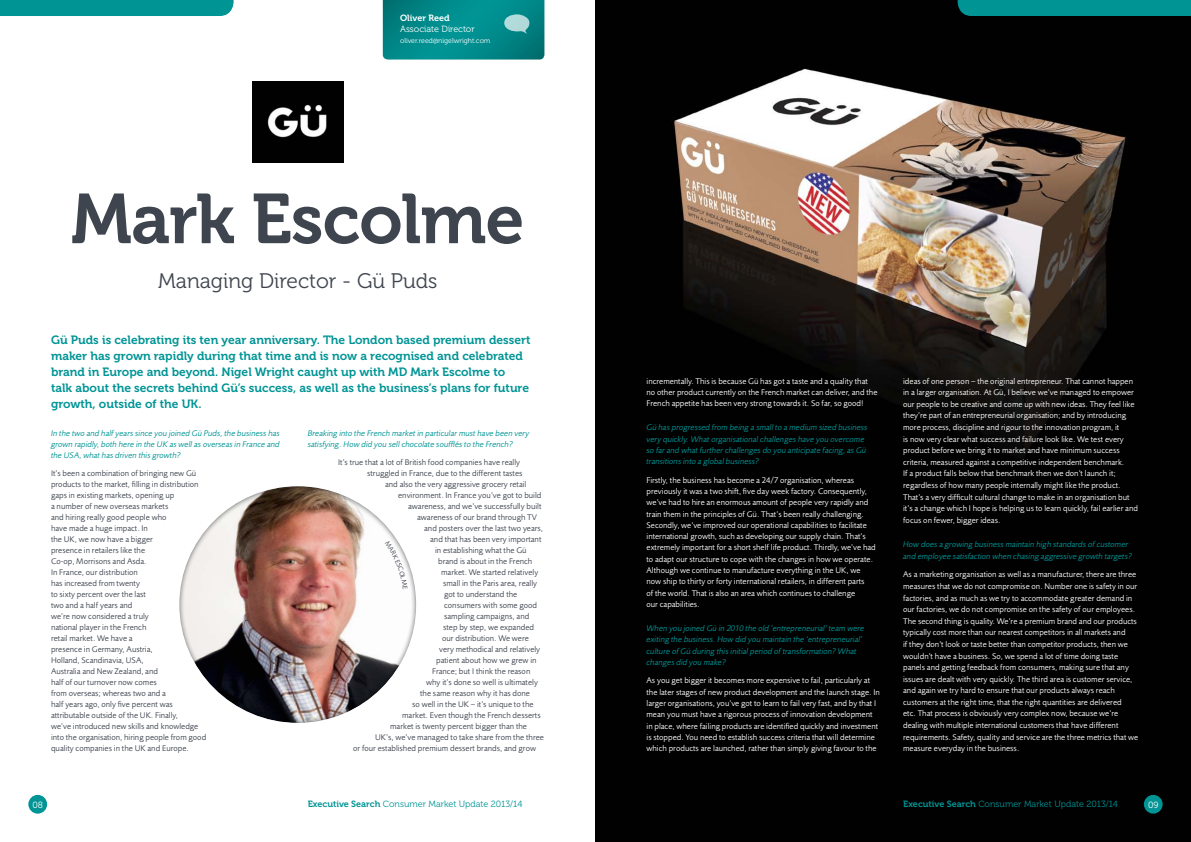
<style>
.page{position:relative;width:1191px;height:842px;background:#fff}
.page>*{position:absolute;margin:0;border:0;box-sizing:border-box;transform-origin:0 0}
.t1{font:70px "Museo 700";letter-spacing:-.015em;color:#3f454f}
.t2{font:21px "Museo 300";color:#3f454f}
.t3{font:12px/16px "Museo 700";color:#009495}
.t4{font:9px "Museo 300";color:#009495}
.t5{font:9px "Museo 300";color:#fff}
.t6{font:9px "Museo 700";color:#fff}
.t7{font:8.5px/11.6px "Foundry Sans";color:#fff}
.t8{font:8.5px/11px "Foundry Sans";color:#3f454f}
.t9{font:italic 8.5px/11.3px "Foundry Sans";color:#009495}
.t10{font:7px "Museo 300";color:#fff}
.s1{font-family:"Museo 700"}
</style>
<div class="page">
<img style="left:595px;top:0;width:596px;height:842px">
<div style="left:0;top:0;width:234px;height:16px;background:#009495"></div>
<div style="left:28px;top:795px;width:19px;height:19px;background:#009495;border-radius:50%"></div>
<div style="left:957px;top:0;width:234px;height:16px;background:#009495"></div>
<div style="left:1143px;top:795px;width:19px;height:19px;background:#009495;border-radius:50%"></div>
<img style="left:252px;top:82px;width:91px;height:81px">
<div style="left:171px;top:484px;width:254px;height:239px;background:#000;opacity:.75"></div>
<svg style="left:383px;top:0;width:161px;height:60px;background:#088b8c"></svg>
<svg style="left:385px;top:541px;width:23px;height:48px"></svg>
<p class="t6" style="left:400px;top:13px;width:51px">Oliver Reed</p>
<p class="t5" style="left:400px;top:24px;width:76px">Associate Director</p>
<p class="t10" style="left:400px;top:37px;width:92px">oliver.reed@nigelwright.com</p>
<h1 class="t1" style="left:71px;top:180px;width:455px">Mark Escolme</h1>
<h2 class="t2" style="left:158px;top:269px;width:281px">Managing Director - Gü Puds</h2>
<p class="t3" style="left:51px;top:332px;width:481px">Gü Puds is celebrating its ten year anniversary. The London based premium dessert maker has grown rapidly during that time and is now a recognised and celebrated brand in Europe and beyond. Nigel Wright caught up with MD Mark Escolme to<br>talk about the secrets behind Gü’s success, as well as the business’s plans for future growth, outside of the UK.</p>
<p class="t9" style="left:51px;top:428px;width:230px;line-height:11px;text-align:justify">In the two and half years since you joined Gü Puds, the business has grown rapidly, both here in the UK as well as overseas in France and the USA, what has driven this growth?</p>
<p class="t8" style="left:51px;top:468px;width:157px">It’s been a combination of bringing new Gü products to the market, filling in distribution gaps in existing markets, opening up<br>a number of new overseas markets<br>and hiring really good people who<br>have made a huge impact. In<br>the UK, we now have a bigger<br>presence in retailers like the<br>Co-op, Morrisons and Asda.<br>In France, our distribution<br>has increased from twenty<br>to sixty percent over the last<br>two and a half years and<br>we’re now considered a truly<br>national player in the French<br>retail market. We have a<br>presence in Germany, Austria,<br>Holland, Scandinavia, USA,<br>Australia and New Zealand, and<br>half of our turnover now comes<br>from overseas; whereas two and a<br>half years ago, only five percent was attributable outside of the UK. Finally,<br>we’ve introduced new skills and knowledge into the organisation, hiring people from good quality companies in the UK and Europe.</p>
<p class="t9" style="left:308px;top:428px;width:223px;line-height:11px">Breaking into the French market in particular must have been very satisfying. How did you sell chocolate soufflés to the French?</p>
<p class="t8" style="left:338px;top:457px;width:183px">It’s true that a lot of British food companies have really</p>
<p class="t8" style="left:367px;top:468px;width:157px">struggled in France, due to the different tastes</p>
<p class="t8" style="left:385px;top:479px;width:143px">and also the very aggressive grocery retail</p>
<p class="t8" style="left:398px;top:490px;width:145px">environment. In France you’ve got to build</p>
<p class="t8" style="left:408px;top:501px;width:135px">awareness, and we’ve successfully built</p>
<p class="t8" style="left:417px;top:512px;width:121px">awareness of our brand through TV</p>
<p class="t8" style="left:424px;top:523px;width:120px">and posters over the last two years,</p>
<p class="t8" style="left:430px;top:534px;width:113px">and that has been very important</p>
<p class="t8" style="left:435px;top:545px;width:93px">in establishing what the Gü</p>
<p class="t8" style="left:438px;top:556px;width:96px">brand is about in the French</p>
<p class="t8" style="left:441px;top:567px;width:99px">market. We started relatively</p>
<p class="t8" style="left:443px;top:578px;width:95px">small in the Paris area, really</p>
<p class="t8" style="left:444px;top:589px;width:75px">got to understand the</p>
<p class="t8" style="left:444px;top:600px;width:94px">consumers with some good</p>
<p class="t8" style="left:444px;top:611px;width:87px">sampling campaigns, and</p>
<p class="t8" style="left:443px;top:622px;width:92px">step by step, we expanded</p>
<p class="t8" style="left:442px;top:633px;width:88px">our distribution. We were</p>
<p class="t8" style="left:439px;top:644px;width:102px">very methodical and relatively</p>
<p class="t8" style="left:436px;top:655px;width:102px">patient about how we grew in</p>
<p class="t8" style="left:432px;top:666px;width:100px">France; but I think the reason</p>
<p class="t8" style="left:426px;top:677px;width:113px">why it’s done so well is ultimately</p>
<p class="t8" style="left:420px;top:688px;width:111px">the same reason why it has done</p>
<p class="t8" style="left:412px;top:699px;width:123px">so well in the UK – it’s unique to the</p>
<p class="t8" style="left:402px;top:710px;width:140px">market. Even though the French desserts</p>
<p class="t8" style="left:390px;top:721px;width:138px">market is twenty percent bigger than the</p>
<p class="t8" style="left:375px;top:732px;width:170px">UK’s, we’ve managed to take share from the three</p>
<p class="t8" style="left:353px;top:743px;width:184px">or four established premium dessert brands, and grow</p>
<p class="t7" style="left:646px;top:375px;width:232px;line-height:11.3px">incrementally. This is because Gü has got a taste and a quality that no other product currently on the French market can deliver, and the<br>French appetite has been very strong towards it. So far, so good!</p>
<p class="t9" style="left:646px;top:422px;width:223px">Gü has progressed from being a small to a medium sized business very quickly. What organisational challenges have you overcome so far and what further challenges do you anticipate facing, as Gü transitions into a global business?</p>
<p class="t7" style="left:646px;top:474px;width:231px;line-height:11.3px">Firstly, the business has become a 24/7 organisation, whereas previously it was a two shift, five day week factory. Consequently, we’ve had to hire an enormous amount of people very rapidly and train them in the principles of Gü. That’s been really challenging.<br>Secondly, we’ve improved our operational capabilities to facilitate international growth, such as developing our supply chain. That’s extremely important for a short shelf life product. Thirdly, we’ve had to adapt our structure to cope with the changes in how we operate.<br>Although we continue to manufacture everything in the UK, we now ship to thirty or forty international retailers, in different parts<br>of the world. That is also an area which continues to challenge<br>our capabilities.</p>
<p class="t9" style="left:646px;top:622px;width:219px">When you joined Gü in 2010 the old ‘entrepreneurial’ team were exiting the business. How did you maintain the ‘entrepreneurial’ culture of Gü during this initial period of transformation? What changes did you make?</p>
<p class="t7" style="left:646px;top:675px;width:235px;line-height:11.3px">As you get bigger it becomes more expensive to fail, particularly at the later stages of new product development and the launch stage. In larger organisations, you’ve got to learn to fail very fast, and by that I mean you must have a rigorous process of innovation development in place, where failing products are identified quickly and investment is stopped. You need to establish success criteria that will determine which products are launched, rather than simply giving favour to the</p>
<p class="t7" style="left:903px;top:375px;width:236px">ideas of one person – the original entrepreneur. That cannot happen in a larger organisation. At Gü, I believe we’ve managed to empower our people to be creative and come up with new ideas. They feel like they’re part of an entrepreneurial organisation; and by introducing more process, discipline and rigour to the innovation program, it<br>is now very clear what success and failure look like. We test every product before we bring it to market and have minimum success criteria, measured against a competitive independent benchmark.<br>If a product falls below that benchmark then we don’t launch it; regardless of how many people internally might like the product.<br>That’s a very difficult cultural change to make in an organisation but it’s a change which I hope is helping us to learn quickly, fail earlier and focus on fewer, bigger ideas.</p>
<p class="t9" style="left:903px;top:538px;width:230px;line-height:11.6px">How does a growing business maintain high standards of customer and employee satisfaction when chasing aggressive growth targets?</p>
<p class="t7" style="left:903px;top:569px;width:237px">As a marketing organisation as well as a manufacturer, there are three measures that we do not compromise on. Number one is safety in our factories, and as much as we try to accommodate greater demand in our factories, we do not compromise on the safety of our employees.<br>The second thing is quality. We’re a premium brand and our products typically cost more than our nearest competitors in all markets and<br>if they don’t look or taste better than competitor products, then we wouldn’t have a business. So, we spend a lot of time doing taste panels and getting feedback from consumers, making sure that any issues are dealt with very quickly. The third area is customer service, and again we try hard to ensure that our products always reach customers at the right time, that the right quantities are delivered<br>etc. That process is obviously very complex now, because we’re dealing with multiple international customers that have different requirements. Safety, quality and service are the three metrics that we measure everyday in the business.</p>
<p class="t4" style="left:308px;top:799px;width:216px"><span class="s1">Executive Search</span> Consumer Market Update 2013/14</p>
<p class="t4" style="left:903px;top:799px;width:216px"><span class="s1">Executive Search</span> Consumer Market Update 2013/14</p>
<p class="t5" style="left:33px;top:800px;width:12px">08</p>
<p class="t5" style="left:1148px;top:800px;width:12px">09</p>
</div>
